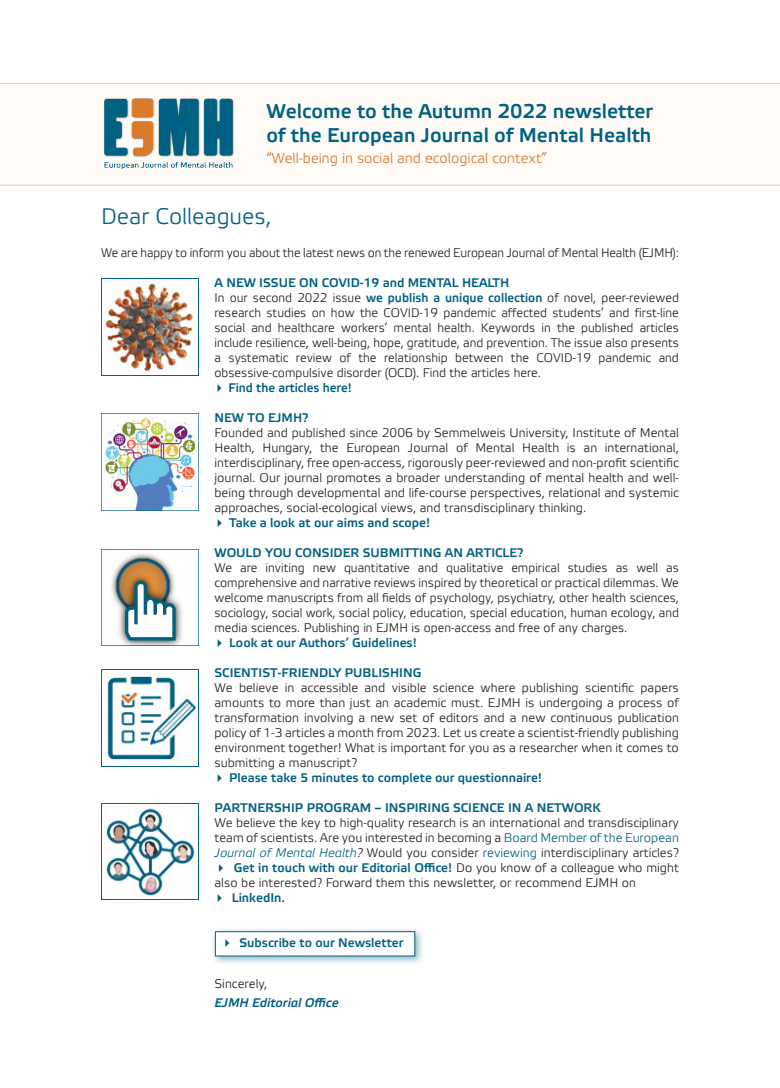
<style>
.page{position:relative;width:780px;height:1088px;background:#fff}
.page>*{position:absolute;margin:0;border:0;box-sizing:border-box;transform-origin:0 0}
.abstr{font:22.5px "Elektra Light Pro";color:#026182}
.t1{font:19.88px "Elektra Medium Pro";color:#026182}
.t2{font:14.25px "Elektra Light Pro";color:#d4792a}
.abstr-2{font:12.5px/15px "Elektra Light Pro";color:#231f20;text-align:justify}
.abstr-3{font:700 12.5px "Elektra Light Pro";color:#026182}
.abstr-4{font:12.5px "Elektra Light Pro";color:#231f20;scale:.96 1}
.abstr-5{font:italic 700 12.5px "Elektra Light Pro";color:#026182}
.s1{font-weight:700;color:#026182}
.s2{color:#026182}
.s3{font-style:italic;color:#026182}
.s4{font-style:italic}
</style>
<div class="page">
<div style="left:211px;top:927px;width:213px;height:39px;background:#026182;opacity:.46"></div>
<div style="left:215px;top:931px;width:200px;height:25px;background:#fff;border:1px solid #026182"></div>
<div style="left:0;top:83px;width:780px;height:102px;background:#fefaf6"></div>
<img style="left:97px;top:82px;width:157px;height:103px">
<div style="left:263px;top:100px;width:393px;height:70px;background:#fefaf7"></div>
<img style="left:102px;top:278px;width:97px;height:97px">
<img style="left:102px;top:413px;width:97px;height:97px">
<img style="left:102px;top:550px;width:97px;height:96px">
<img style="left:102px;top:670px;width:97px;height:97px">
<img style="left:102px;top:803px;width:97px;height:97px">
<p class="t1" style="left:266px;top:100px;width:388px">Welcome to the Autumn 2022 newsletter</p>
<p class="t1" style="left:266px;top:124px;width:386px">of the European Journal of Mental Health</p>
<p class="t2" style="left:266px;top:151px;width:282px">“Well-being in social and ecological context”</p>
<p class="abstr" style="left:101px;top:204px;width:172px">Dear Colleagues,</p>
<p class="abstr-4" style="left:101px;top:246px;width:603px">We are happy to inform you about the latest news on the renewed European Journal of Mental Health (EJMH):</p>
<p class="abstr-3" style="left:214px;top:275px;width:296px">A NEW ISSUE ON COVID-19 and MENTAL HEALTH</p>
<p class="abstr-2" style="left:214px;top:290px;width:466px">In our second 2022 issue <span class="s1">we publish a unique collection</span> of novel, peer-reviewed research studies on how the COVID-19 pandemic affected students’ and first-line social and healthcare workers’ mental health. Keywords in the published articles include resilience, well-being, hope, gratitude, and prevention. The issue also presents a systematic review of the relationship between the COVID-19 pandemic and obsessive-compulsive disorder (OCD). Find the articles here.</p>
<p class="abstr-3" style="left:213px;top:380px;width:140px">✔ Find the articles here!</p>
<p class="abstr-3" style="left:214px;top:410px;width:95px">NEW TO EJMH?</p>
<p class="abstr-2" style="left:214px;top:425px;width:466px">Founded and published since 2006 by Semmelweis University, Institute of Mental Health, Hungary, the European Journal of Mental Health is an international, interdisciplinary, free open-access, rigorously peer-reviewed and non-profit scientific journal. Our journal promotes a broader understanding of mental health and well&shy;being through developmental and life-course perspectives, relational and systemic approaches, social-ecological views, and transdisciplinary thinking.</p>
<p class="abstr-3" style="left:213px;top:515px;width:219px">✔ Take a look at our aims and scope!</p>
<p class="abstr-3" style="left:214px;top:545px;width:310px">WOULD YOU CONSIDER SUBMITTING AN ARTICLE?</p>
<p class="abstr-2" style="left:214px;top:560px;width:466px">We are inviting new quantitative and qualitative empirical studies as well as comprehensive and narrative reviews inspired by theoretical or practical dilemmas. We welcome manuscripts from all fields of psychology, psychiatry, other health sciences, sociology, social work, social policy, education, special education, human ecology, and media sciences. Publishing in EJMH is open-access and free of any charges.</p>
<p class="abstr-3" style="left:213px;top:635px;width:205px">✔ Look at our Authors’ Guidelines!</p>
<p class="abstr-3" style="left:214px;top:665px;width:208px">SCIENTIST-FRIENDLY PUBLISHING</p>
<p class="abstr-2" style="left:214px;top:680px;width:466px">We believe in accessible and visible science where publishing scientific papers amounts to more than just an academic must. EJMH is undergoing a process of transformation involving a new set of editors and a new continuous publication policy of 1-3 articles a month from 2023. Let us create a scientist-friendly publishing environment together! What is important for you as a researcher when it comes to submitting a manuscript?</p>
<p class="abstr-3" style="left:213px;top:770px;width:330px">✔ Please take 5 minutes to complete our questionnaire!</p>
<p class="abstr-3" style="left:214px;top:800px;width:388px">PARTNERSHIP PROGRAM – INSPIRING SCIENCE IN A NETWORK</p>
<p class="abstr-2" style="left:214px;top:815px;width:466px">We believe the key to high-quality research is an international and transdisciplinary team of scientists. Are you interested in becoming a <span class="s2">Board Member of the European </span><span class="s3">Journal of Mental Health</span><span class="s4">?</span> Would you consider <span class="s2">reviewing</span> interdisciplinary articles?</p>
<p class="abstr-2" style="left:214px;top:860px;width:466px"><span class="s2">✔</span> <span class="s1">Get in touch with our Editorial Office!</span> Do you know of a colleague who might also be interested? Forward them this newsletter, or recommend EJMH on</p>
<p class="abstr-3" style="left:213px;top:890px;width:74px">✔ LinkedIn.</p>
<p class="abstr-3" style="left:221px;top:935px;width:184px">✔ Subscribe to our Newsletter</p>
<p class="abstr-2" style="left:214px;top:976px;width:54px">Sincerely,</p>
<p class="abstr-5" style="left:214px;top:995px;width:126px">EJMH Editorial Office</p>
</div>
